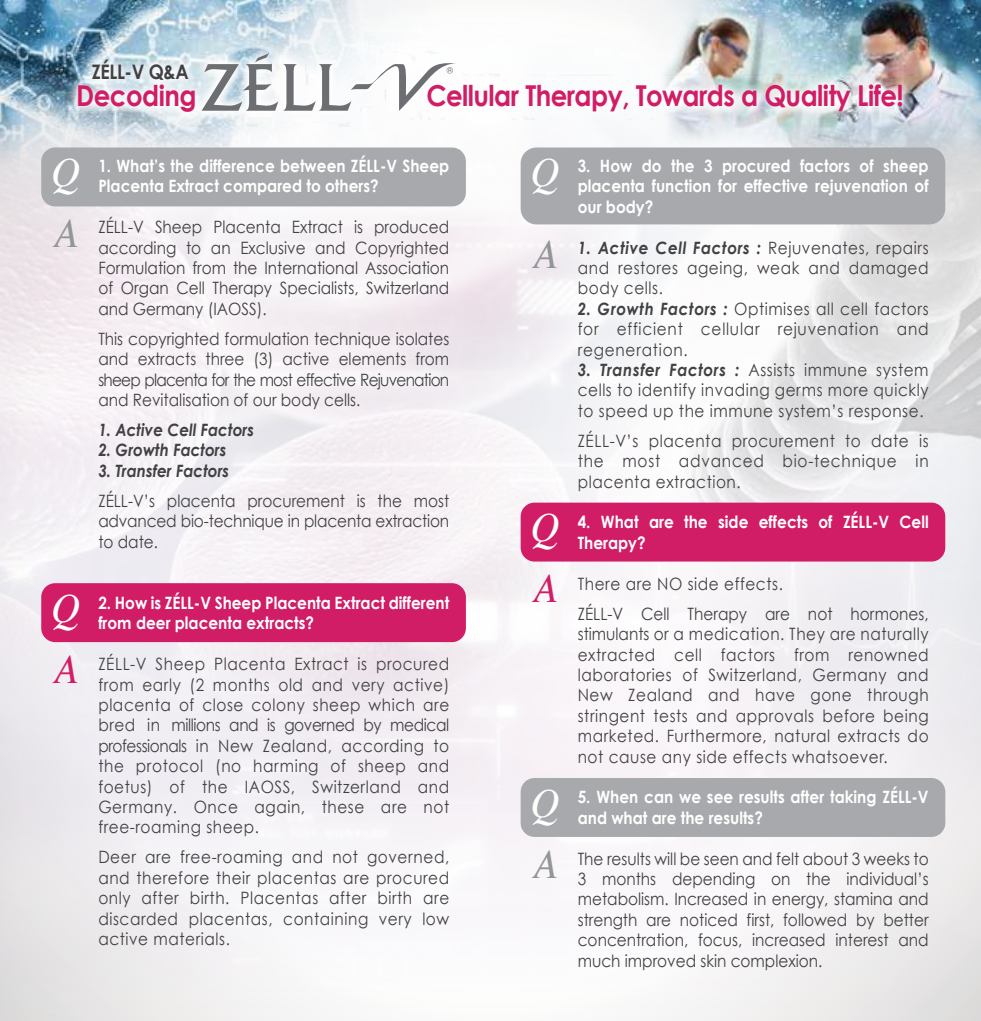
<style>
.page{position:relative;width:981px;height:1021px;background:#fff}
.page>*{position:absolute;margin:0;border:0;box-sizing:border-box;transform-origin:0 0}
.t1{font:italic 40px/61.2px "Times";color:#fff}
.t2{font:700 28.8px "Century Gothic";letter-spacing:-.02em;color:#d11d66;scale:.9 1}
.t3{font:700 20px "Century Gothic";color:#414042;scale:.9 1}
.t4{font:17px/20.4px "Century Gothic";letter-spacing:.035em;color:#414042;text-align:justify;scale:.9 1}
.t5{font:700 17px/20.4px "Century Gothic";color:#fff;scale:.9 1}
.t6{font:17px/30px "Century Gothic";color:#414042;scale:.9 1}
.t7{font:17px/20.4px "Century Gothic";letter-spacing:-.01em;color:#414042;scale:.9 1}
.t8{font:italic 700 17px "Century Gothic";color:#414042;scale:.9 1}
.s1{color:#939598}
.s2{color:#d11d66}
.s3{font-weight:700;font-style:italic}
</style>
<div class="page">
<img style="left:0;top:213px;width:981px;height:807px">
<img style="left:0;top:0;width:981px;height:213px">
<div style="left:41px;top:147px;width:425px;height:59px;background:#a7a9ac;border-radius:14px"></div>
<div style="left:41px;top:583px;width:425px;height:59px;background:#d11d66;border-radius:14px"></div>
<div style="left:521px;top:147px;width:424px;height:77px;background:#a7a9ac;border-radius:16px"></div>
<div style="left:521px;top:502px;width:424px;height:59px;background:#d11d66;border-radius:14px"></div>
<div style="left:521px;top:778px;width:424px;height:59px;background:#a7a9ac;border-radius:14px"></div>
<img style="left:63px;top:39px;width:854px;height:88px">
<svg style="left:202px;top:53px;width:254px;height:58px"></svg>
<p class="t3" style="left:92px;top:59px;width:109px">ZÉLL-V Q&amp;A</p>
<p class="t2" style="left:76px;top:78px;width:135px">Decoding</p>
<p class="t2" style="left:426px;top:78px;width:532px">Cellular Therapy, Towards a Quality Life!</p>
<p class="t1" style="left:51px;top:140px;width:30px">Q<br><span class="s1">A</span></p>
<p class="t1" style="left:51px;top:575px;width:30px">Q<br><span class="s2">A</span></p>
<p class="t5" style="left:98px;top:155px;width:391px">1. What’s the difference between ZÉLL-V Sheep<br>Placenta Extract compared to others?</p>
<p class="t4" style="left:98px;top:216px;width:391px">ZÉLL-V Sheep Placenta Extract is produced according to an Exclusive and Copyrighted Formulation from the International Association of Organ Cell Therapy Specialists, Switzerland and Germany (IAOSS).</p>
<p class="t4" style="left:98px;top:328px;width:391px">This copyrighted formulation technique isolates and extracts three (3) active elements from sheep placenta for the most effective Rejuvenation and Revitalisation of our body cells.</p>
<p class="t8" style="left:98px;top:419px;width:175px">1. Active Cell Factors</p>
<p class="t8" style="left:98px;top:439px;width:144px">2. Growth Factors</p>
<p class="t6" style="left:98px;top:455px;width:391px"><span class="s3">3. Transfer Factors<br></span>ZÉLL-V’s placenta procurement is the most</p>
<p class="t7" style="left:98px;top:510px;width:391px">advanced bio-technique in placenta extraction to date.</p>
<p class="t5" style="left:98px;top:592px;width:391px">2. How is ZÉLL-V Sheep Placenta Extract different from deer placenta extracts?</p>
<p class="t4" style="left:98px;top:653px;width:391px">ZÉLL-V Sheep Placenta Extract is procured from early (2 months old and very active) placenta of close colony sheep which are bred in millions and is governed by medical professionals in New Zealand, according to the protocol (no harming of sheep and foetus) of the IAOSS, Switzerland and Germany. Once again, these are not free-roaming sheep.</p>
<p class="t4" style="left:98px;top:846px;width:391px">Deer are free-roaming and not governed, and therefore their placentas are procured only after birth. Placentas after birth are discarded placentas, containing very low active materials.</p>
<p class="t1" style="left:530px;top:129px;width:30px;line-height:82px">Q<br><span class="s1">A</span></p>
<p class="t1" style="left:530px;top:494px;width:30px">Q<br><span class="s2">A</span></p>
<p class="t1" style="left:530px;top:770px;width:30px">Q<br><span class="s1">A</span></p>
<p class="t5" style="left:578px;top:155px;width:391px;text-align:justify">3. How do the 3 procured factors of sheep placenta function for effective rejuvenation of our body?</p>
<p class="t4" style="left:578px;top:237px;width:391px"><span class="s3">1. Active Cell Factors :</span> Rejuvenates, repairs and restores ageing, weak and damaged body cells.</p>
<p class="t4" style="left:578px;top:298px;width:391px"><span class="s3">2. Growth Factors :</span> Optimises all cell factors for efficient cellular rejuvenation and regeneration.</p>
<p class="t4" style="left:578px;top:359px;width:391px"><span class="s3">3. Transfer Factors :</span> Assists immune system cells to identify invading germs more quickly to speed up the immune system’s response.</p>
<p class="t4" style="left:578px;top:430px;width:391px">ZÉLL-V’s placenta procurement to date is the most advanced bio-technique in placenta extraction.</p>
<p class="t5" style="left:578px;top:511px;width:391px">4. What are the side effects of ZÉLL-V Cell<br>Therapy?</p>
<p class="t6" style="left:578px;top:568px;width:391px">There are NO side effects.<br>ZÉLL-V Cell Therapy are not hormones,</p>
<p class="t4" style="left:578px;top:623px;width:391px">stimulants or a medication. They are naturally extracted cell factors from renowned laboratories of Switzerland, Germany and New Zealand and have gone through stringent tests and approvals before being marketed. Furthermore, natural extracts do not cause any side effects whatsoever.</p>
<p class="t5" style="left:578px;top:786px;width:391px">5. When can we see results after taking ZÉLL-V and what are the results?</p>
<p class="t4" style="left:578px;top:848px;width:391px">The results will be seen and felt about 3 weeks to 3 months depending on the individual’s metabolism. Increased in energy, stamina and strength are noticed first, followed by better concentration, focus, increased interest and much improved skin complexion.</p>
</div>
